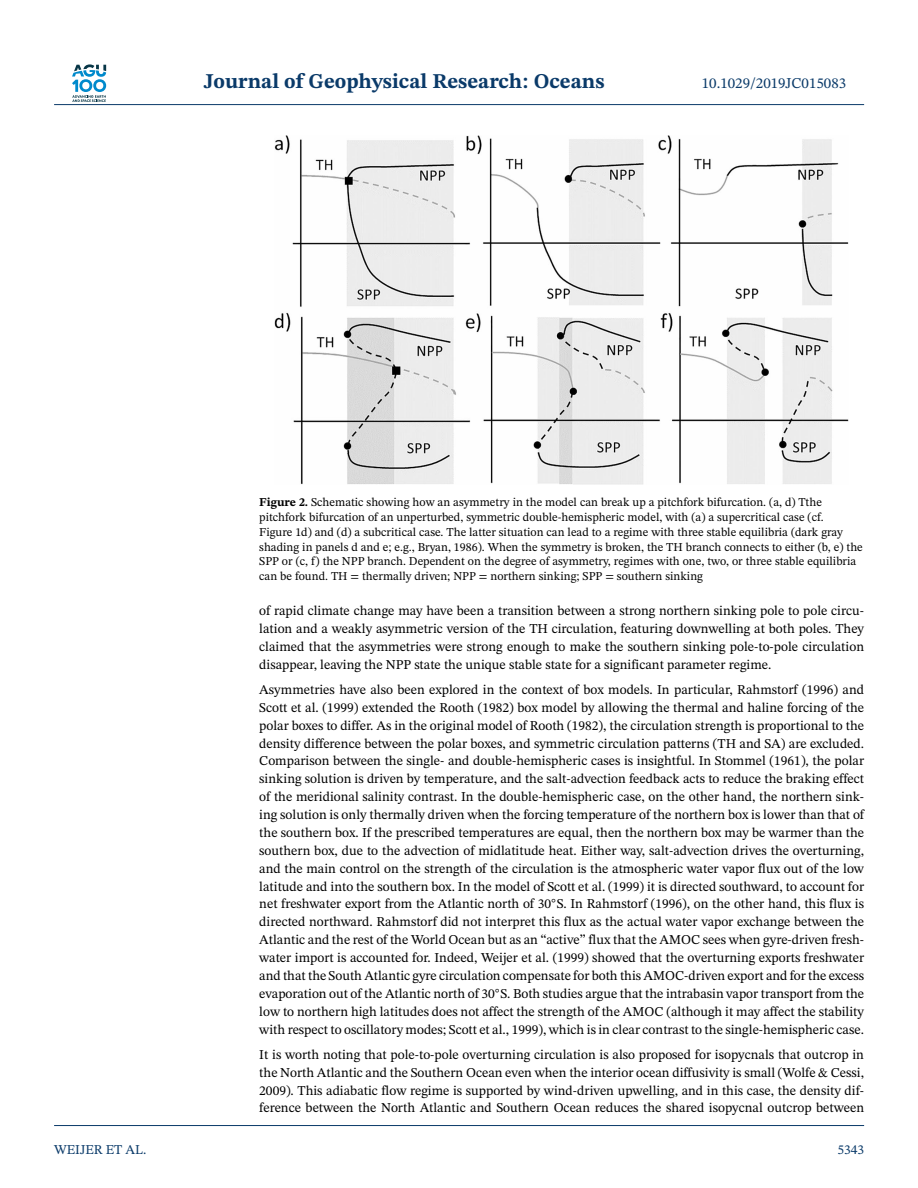
<style>
.page{position:relative;width:918px;height:1188px;background:#fff}
.page>*{position:absolute;margin:0;border:0;box-sizing:border-box;transform-origin:0 0}
.t1{font:700 21px "STIX Two Text";color:#0a3a69}
.t2{font:15px "STIX Two Text";color:#0a3a69}
.t3{font:13.5px/17.9px "STIX Two Text";color:#000;text-align:justify}
.t4{font:13.5px "STIX Two Text";color:#0a3a69}
.t5{font:12px/15px "STIX Two Text";color:#000}
.s1{font-weight:700}
</style>
<div class="page">
<svg style="left:72px;top:64px;width:34px;height:38px"></svg>
<hr style="left:54px;top:104px;width:810px;height:1px;background:#0a3a69">
<img style="left:274px;top:136px;width:574px;height:349px">
<hr style="left:54px;top:1125px;width:810px;height:1px;background:#0a3a69">
<h1 class="t1" style="left:204px;top:73px;width:402px">Journal of Geophysical Research: Oceans</h1>
<p class="t2" style="left:702px;top:77px;width:146px">10.1029/2019JC015083</p>
<p class="t5" style="left:259px;top:495px;width:605px"><span class="s1">Figure 2.</span> Schematic showing how an asymmetry in the model can break up a pitchfork bifurcation. (a, d) Tthe pitchfork bifurcation of an unperturbed, symmetric double-hemispheric model, with (a) a supercritical case (cf.<br>Figure 1d) and (d) a subcritical case. The latter situation can lead to a regime with three stable equilibria (dark gray shading in panels d and e; e.g., Bryan, 1986). When the symmetry is broken, the TH branch connects to either (b, e) the SPP or (c, f) the NPP branch. Dependent on the degree of asymmetry, regimes with one, two, or three stable equilibria can be found. TH = thermally driven; NPP = northern sinking; SPP = southern sinking</p>
<p class="t3" style="left:259px;top:603px;width:606px">of rapid climate change may have been a transition between a strong northern sinking pole to pole circu&shy;lation and a weakly asymmetric version of the TH circulation, featuring downwelling at both poles. They claimed that the asymmetries were strong enough to make the southern sinking pole-to-pole circulation disappear, leaving the NPP state the unique stable state for a significant parameter regime.</p>
<p class="t3" style="left:259px;top:682px;width:606px">Asymmetries have also been explored in the context of box models. In particular, Rahmstorf (1996) and Scott et al. (1999) extended the Rooth (1982) box model by allowing the thermal and haline forcing of the polar boxes to differ. As in the original model of Rooth (1982), the circulation strength is proportional to the density difference between the polar boxes, and symmetric circulation patterns (TH and SA) are excluded.<br>Comparison between the single- and double-hemispheric cases is insightful. In Stommel (1961), the polar sinking solution is driven by temperature, and the salt-advection feedback acts to reduce the braking effect of the meridional salinity contrast. In the double-hemispheric case, on the other hand, the northern sink&shy;ing solution is only thermally driven when the forcing temperature of the northern box is lower than that of the southern box. If the prescribed temperatures are equal, then the northern box may be warmer than the southern box, due to the advection of midlatitude heat. Either way, salt-advection drives the overturning, and the main control on the strength of the circulation is the atmospheric water vapor flux out of the low latitude and into the southern box. In the model of Scott et al. (1999) it is directed southward, to account for net freshwater export from the Atlantic north of 30<sup>◦</sup>S. In Rahmstorf (1996), on the other hand, this flux is directed northward. Rahmstorf did not interpret this flux as the actual water vapor exchange between the Atlantic and the rest of the World Ocean but as an “active” flux that the AMOC sees when gyre-driven fresh&shy;water import is accounted for. Indeed, Weijer et al. (1999) showed that the overturning exports freshwater and that the South Atlantic gyre circulation compensate for both this AMOC-driven export and for the excess evaporation out of the Atlantic north of 30<sup>◦</sup>S. Both studies argue that the intrabasin vapor transport from the low to northern high latitudes does not affect the strength of the AMOC (although it may affect the stability with respect to oscillatory modes; Scott et al., 1999), which is in clear contrast to the single-hemispheric case.</p>
<p class="t3" style="left:259px;top:1047px;width:606px">It is worth noting that pole-to-pole overturning circulation is also proposed for isopycnals that outcrop in the North Atlantic and the Southern Ocean even when the interior ocean diffusivity is small (Wolfe &amp; Cessi, 2009). This adiabatic flow regime is supported by wind-driven upwelling, and in this case, the density dif&shy;ference between the North Atlantic and Southern Ocean reduces the shared isopycnal outcrop between</p>
<p class="t4" style="left:54px;top:1144px;width:94px">WEIJER ET AL.</p>
<p class="t4" style="left:837px;top:1144px;width:28px">5343</p>
</div>
